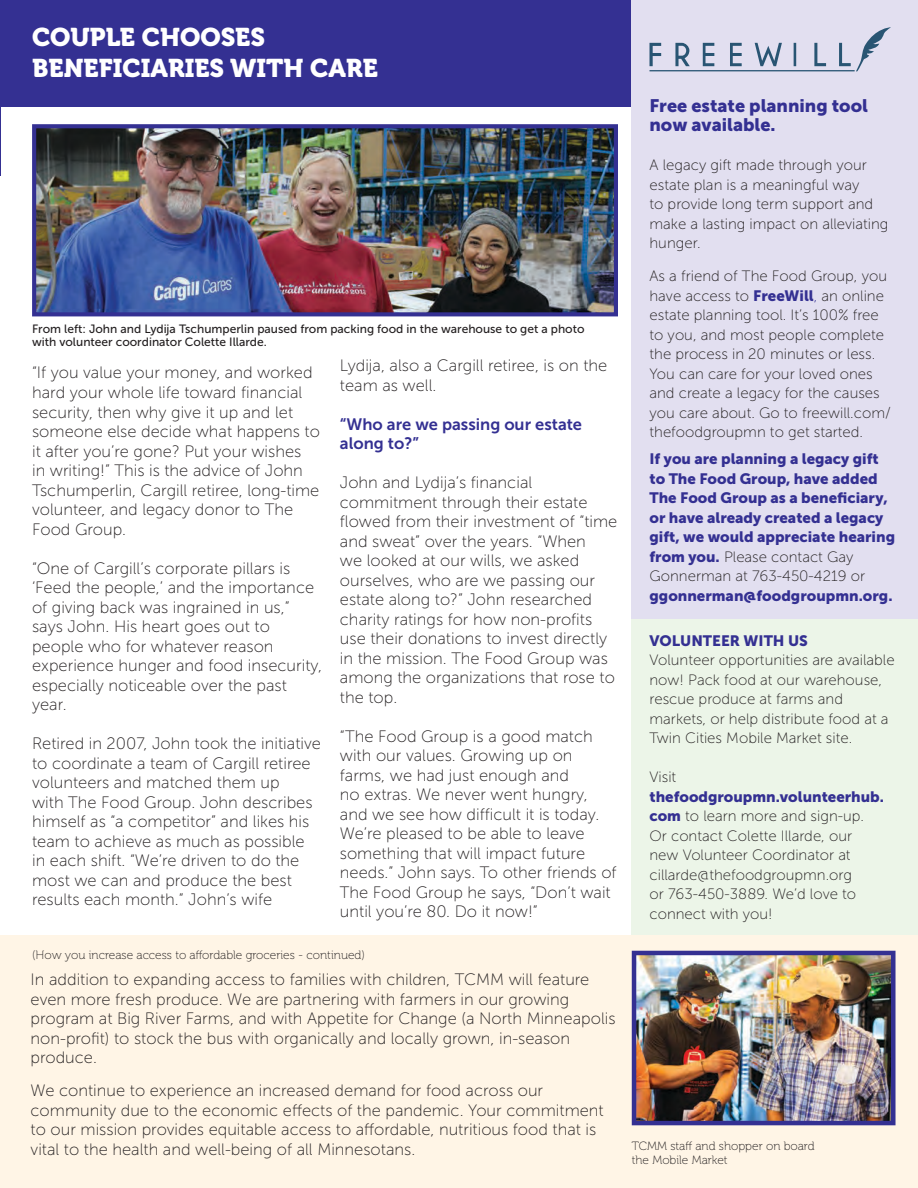
<style>
.page{position:relative;width:918px;height:1188px;background:#fff}
.page>*{position:absolute;margin:0;border:0;box-sizing:border-box;transform-origin:0 0}
.t1{font:25.5px/30.6px "Museo 900";color:#fff}
.t2{font:18px/19.5px "Museo Sans 900";color:#343092}
.t3{font:16.5px/19.5px "Museo Sans 100";color:#231f20}
.t4{font:16.5px/19.5px "Museo Sans 700";color:#343092}
.t5{font:15px/19.5px "Museo Sans 100";color:#231f20}
.t6{font:15px/19.5px "Museo Sans 900";color:#343092}
.t7{font:12px/12.8px "Museo Sans 500";color:#231f20}
.t8{font:12px/14.4px "Museo 100";color:#231f20}
.s1{font-family:"Museo Sans 900";color:#343092}
.s2{color:#343092}
</style>
<div class="page">
<div style="left:632px;top:612px;width:286px;height:351px;background:#ecf5e8"></div>
<div style="left:1px;top:0;width:630px;height:107px;background:#343092"></div>
<div style="left:632px;top:0;width:286px;height:619px;background:#e2dff0"></div>
<hr style="left:0;top:0;width:1px;height:176px;background:#343092">
<div style="left:1px;top:936px;width:917px;height:252px;background:#fff5e6"></div>
<img style="left:37px;top:129px;width:576px;height:182px">
<div style="left:32px;top:124px;width:586px;height:192px;border:4px solid #343092"></div>
<img style="left:638px;top:957px;width:252px;height:162px">
<div style="left:632px;top:951px;width:264px;height:174px;border:5px solid #343092"></div>
<svg style="left:650px;top:27px;width:241px;height:44px"></svg>
<h1 class="t1" style="left:32px;top:22px;width:347px">COUPLE CHOOSES<br>BENEFICIARIES WITH CARE</h1>
<p class="t7" style="left:32px;top:323px;width:554px">From left: John and Lydija Tschumperlin paused from packing food in the warehouse to get a photo with volunteer coordinator Colette Illarde.</p>
<p class="t3" style="left:32px;top:363px;width:289px">“If you value your money, and worked hard your whole life toward financial security, then why give it up and let someone else decide what happens to it after you’re gone? Put your wishes<br>in writing!” This is the advice of John Tschumperlin, Cargill retiree, long-time volunteer, and legacy donor to The Food Group.</p>
<p class="t3" style="left:32px;top:558px;width:292px">“One of Cargill’s corporate pillars is ‘Feed the people,’ and the importance of giving back was ingrained in us,” says John. His heart goes out to people who for whatever reason experience hunger and food insecurity, especially noticeable over the past year.</p>
<p class="t3" style="left:32px;top:734px;width:290px">Retired in 2007, John took the initiative to coordinate a team of Cargill retiree volunteers and matched them up<br>with The Food Group. John describes himself as “a competitor” and likes his team to achieve as much as possible in each shift. “We’re driven to do the most we can and produce the best results each month.” John’s wife</p>
<p class="t3" style="left:340px;top:356px;width:269px">Lydija, also a Cargill retiree, is on the team as well.</p>
<p class="t4" style="left:340px;top:414px;width:244px">“Who are we passing our estate along to?”</p>
<p class="t3" style="left:340px;top:473px;width:279px">John and Lydija’s financial commitment through their estate flowed from their investment of “time and sweat” over the years. “When<br>we looked at our wills, we asked ourselves, who are we passing our estate along to?” John researched charity ratings for how non-profits use their donations to invest directly in the mission. The Food Group was among the organizations that rose to the top.</p>
<p class="t3" style="left:340px;top:726px;width:278px">“The Food Group is a good match with our values. Growing up on farms, we had just enough and<br>no extras. We never went hungry, and we see how difficult it is today.<br>We’re pleased to be able to leave something that will impact future needs.” John says. To other friends of<br>The Food Group he says, “Don’t wait until you’re 80. Do it now!”</p>
<p class="t8" style="left:32px;top:948px;width:334px">(How you increase access to affordable groceries - continued)</p>
<p class="t3" style="left:31px;top:970px;width:587px">In addition to expanding access to families with children, TCMM will feature even more fresh produce. We are partnering with farmers in our growing program at Big River Farms, and with Appetite for Change (a North Minneapolis non-profit) to stock the bus with organically and locally grown, in-season produce.</p>
<p class="t3" style="left:31px;top:1081px;width:575px">We continue to experience an increased demand for food across our community due to the economic effects of the pandemic. Your commitment to our mission provides equitable access to affordable, nutritious food that is vital to the health and well-being of all Minnesotans.</p>
<p class="t2" style="left:650px;top:96px;width:220px">Free estate planning tool now available.</p>
<p class="t5" style="left:650px;top:156px;width:241px">A legacy gift made through your estate plan is a meaningful way<br>to provide long term support and make a lasting impact on alleviating hunger.</p>
<p class="t5" style="left:650px;top:267px;width:243px">As a friend of The Food Group, you have access to <span class="s1">FreeWill</span><span class="s2">,</span> an online estate planning tool. It’s 100% free to you, and most people complete the process in 20 minutes or less.<br>You can care for your loved ones and create a legacy for the causes you care about. Go to freewill.com/ thefoodgroupmn to get started.</p>
<p class="t6" style="left:650px;top:449px;width:247px">If you are planning a legacy gift to The Food Group, have added<br>The Food Group as a beneficiary, or have already created a legacy gift, we would appreciate hearing</p>
<p class="t5" style="left:650px;top:547px;width:217px"><span class="s1">from you.</span> Please contact Gay<br>Gonnerman at 763-450-4219 or</p>
<p class="t6" style="left:650px;top:586px;width:245px">ggonnerman@foodgroupmn.org.</p>
<p class="t6" style="left:650px;top:631px;width:160px">VOLUNTEER WITH US</p>
<p class="t5" style="left:650px;top:651px;width:247px">Volunteer opportunities are available now! Pack food at our warehouse, rescue produce at farms and markets, or help distribute food at a Twin Cities Mobile Market site.</p>
<p class="t5" style="left:650px;top:768px;width:28px">Visit</p>
<p class="t6" style="left:650px;top:787px;width:236px">thefoodgroupmn.volunteerhub.</p>
<p class="t5" style="left:650px;top:807px;width:216px"><span class="s1">com</span> to learn more and sign-up.<br>Or contact Colette Illarde, our new Volunteer Coordinator at cillarde@thefoodgroupmn.org or 763-450-3889. We’d love to connect with you!</p>
<p class="t8" style="left:632px;top:1139px;width:184px">TCMM staff and shopper on board the Mobile Market</p>
</div>
